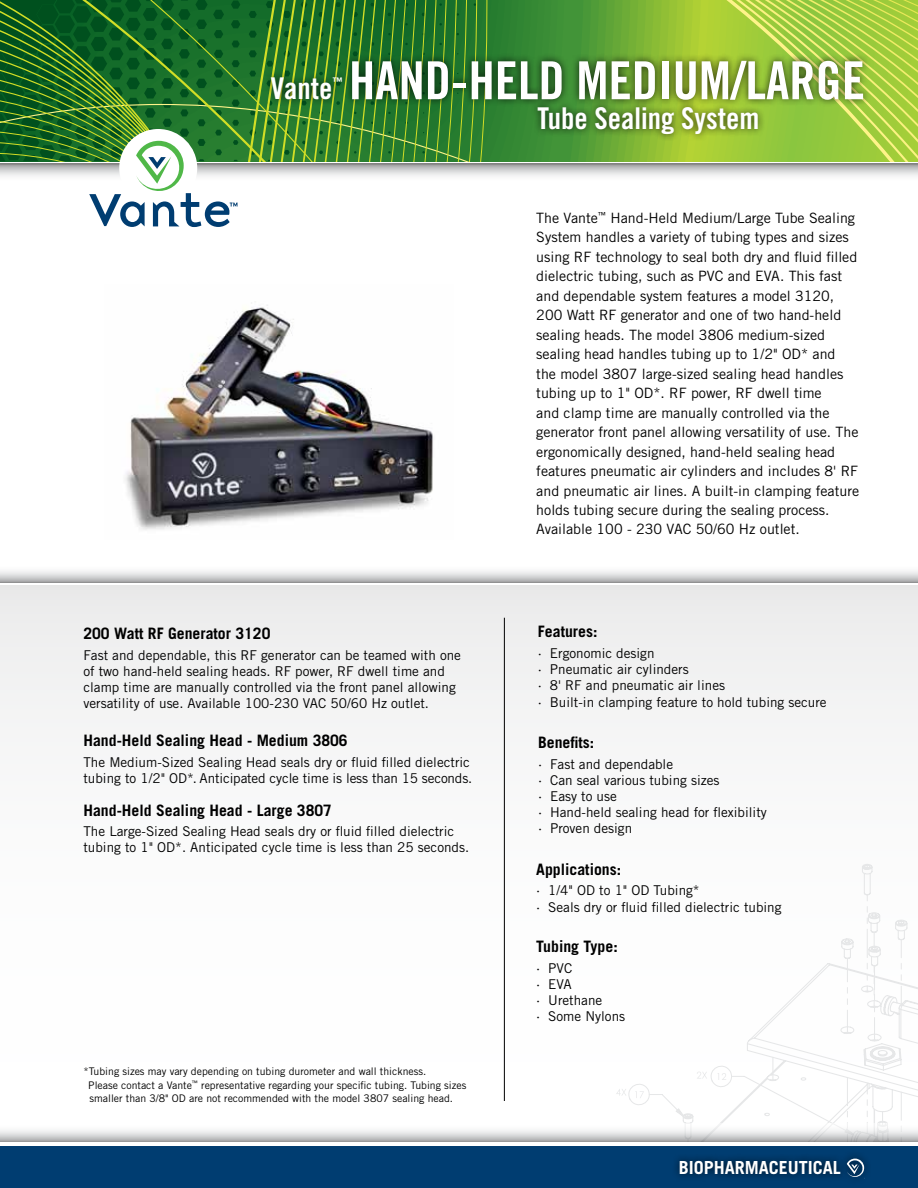
<style>
.page{position:relative;width:918px;height:1188px;background:#fff}
.page>*{position:absolute;margin:0;border:0;box-sizing:border-box;transform-origin:0 0}
.t1{font:52.5px "Trade Gothic LT Std Bd Cn 20";color:#fff}
.t2{font:30px "Trade Gothic LT Std Bd Cn 20";color:#fff}
.t3{font:700 18px "Trade Gothic LT Std";color:#fff}
.t4{font:700 15.75px "Trade Gothic LT Std";color:#000}
.t5{font:14.25px/19.5px "Trade Gothic LT Std";color:#000}
.t6{font:13.5px/16.2px "Trade Gothic LT Std";color:#000}
.t7{font:10.5px/13.5px "Trade Gothic LT Std";color:#000}
.t8{font:10.5px "Trade Gothic LT Std Bd Cn 20";color:#fff}
</style>
<div class="page">
<div style="left:0;top:586px;width:918px;height:497px;background:linear-gradient(to right,#f9f9f9,#f5f5f5)"></div>
<svg style="left:687px;top:894px;width:231px;height:248px"></svg>
<svg style="left:616px;top:1084px;width:70px;height:34px"></svg>
<svg style="left:697px;top:1060px;width:158px;height:64px"></svg>
<hr style="left:504px;top:618px;width:1px;height:483px;background:#000">
<svg style="left:0;top:571px;width:918px;height:11px;background:#d1d2d3"></svg>
<svg style="left:0;top:1124px;width:918px;height:17px"></svg>
<div style="left:0;top:1146px;width:918px;height:42px;background:#003d71"></div>
<svg style="left:513px;top:0;width:96px;height:161px;background:#439336"></svg>
<svg style="left:426px;top:0;width:87px;height:53px;background:#2b7c2c"></svg>
<svg style="left:0;top:7px;width:425px;height:14px;background:#146221"></svg>
<svg style="left:0;top:21px;width:425px;height:15px;background:#1d6922"></svg>
<svg style="left:0;top:36px;width:425px;height:15px;background:#236d23"></svg>
<svg style="left:0;top:72px;width:540px;height:89px;background:#2a7427"></svg>
<svg style="left:609px;top:0;width:309px;height:161px;background:#a3cc40"></svg>
<svg style="left:0;top:164px;width:918px;height:12px;background:#cbcbcc"></svg>
<div style="left:672px;top:1152px;width:176px;height:29px;background:#000;opacity:.75"></div>
<div style="left:838px;top:1150px;width:33px;height:34px;background:#003a6d"></div>
<svg style="left:847px;top:1159px;width:18px;height:20px"></svg>
<img style="left:125px;top:305px;width:308px;height:225px">
<div style="left:263px;top:53px;width:608px;height:89px;background:#000;opacity:.75"></div>
<svg style="left:89px;top:0;width:293px;height:227px"></svg>
<h2 class="t2" style="left:271px;top:70px;width:63px">Vante</h2>
<p class="t8" style="left:333px;top:75px;width:12px">™</p>
<h1 class="t1" style="left:349px;top:49px;width:518px">HAND-HELD MEDIUM/LARGE</h1>
<h2 class="t2" style="left:537px;top:100px;width:224px">Tube Sealing System</h2>
<p class="t5" style="left:536px;top:208px;width:324px">The Vante<sup>™</sup> Hand-Held Medium/Large Tube Sealing System handles a variety of tubing types and sizes using RF technology to seal both dry and fluid filled dielectric tubing, such as PVC and EVA. This fast and dependable system features a model 3120, 200 Watt RF generator and one of two hand-held sealing heads. The model 3806 medium-sized sealing head handles tubing up to 1/2" OD* and<br>the model 3807 large-sized sealing head handles tubing up to 1" OD*. RF power, RF dwell time<br>and clamp time are manually controlled via the generator front panel allowing versatility of use. The ergonomically designed, hand-held sealing head features pneumatic air cylinders and includes 8' RF and pneumatic air lines. A built-in clamping feature holds tubing secure during the sealing process.<br>Available 100 - 230 VAC 50/60 Hz outlet.</p>
<p class="t4" style="left:83px;top:624px;width:189px">200 Watt RF Generator 3120</p>
<p class="t6" style="left:83px;top:647px;width:379px">Fast and dependable, this RF generator can be teamed with one of two hand-held sealing heads. RF power, RF dwell time and clamp time are manually controlled via the front panel allowing versatility of use. Available 100-230 VAC 50/60 Hz outlet.</p>
<p class="t4" style="left:83px;top:731px;width:266px">Hand-Held Sealing Head - Medium 3806</p>
<p class="t6" style="left:83px;top:754px;width:390px">The Medium-Sized Sealing Head seals dry or fluid filled dielectric tubing to 1/2" OD*. Anticipated cycle time is less than 15 seconds.</p>
<p class="t4" style="left:83px;top:800px;width:250px">Hand-Held Sealing Head - Large 3807</p>
<p class="t6" style="left:83px;top:823px;width:387px">The Large-Sized Sealing Head seals dry or fluid filled dielectric tubing to 1" OD*. Anticipated cycle time is less than 25 seconds.</p>
<p class="t7" style="left:88px;top:1065px;width:380px;text-indent:-5px">*Tubing sizes may vary depending on tubing durometer and wall thickness.<br>Please contact a Vante<sup>™</sup> representative regarding your specific tubing. Tubing sizes smaller than 3/8" OD are not recommended with the model 3807 sealing head.</p>
<p class="t4" style="left:538px;top:622px;width:61px">Features:</p>
<p class="t6" style="left:538px;top:645px;width:290px">· Ergonomic design<br>· Pneumatic air cylinders<br>· 8' RF and pneumatic air lines<br>· Built-in clamping feature to hold tubing secure</p>
<p class="t4" style="left:538px;top:733px;width:58px">Benefits:</p>
<p class="t6" style="left:538px;top:756px;width:230px">· Fast and dependable<br>· Can seal various tubing sizes<br>· Easy to use<br>· Hand-held sealing head for flexibility · Proven design</p>
<p class="t4" style="left:536px;top:859px;width:86px">Applications:</p>
<p class="t6" style="left:536px;top:882px;width:247px">· 1/4" OD to 1" OD Tubing*<br>· Seals dry or fluid filled dielectric tubing</p>
<p class="t4" style="left:536px;top:937px;width:83px">Tubing Type:</p>
<p class="t6" style="left:536px;top:960px;width:90px">· PVC<br>· EVA<br>· Urethane<br>· Some Nylons</p>
<h3 class="t3" style="left:679px;top:1156px;width:164px">BIOPHARMACEUTICAL</h3>
</div>
